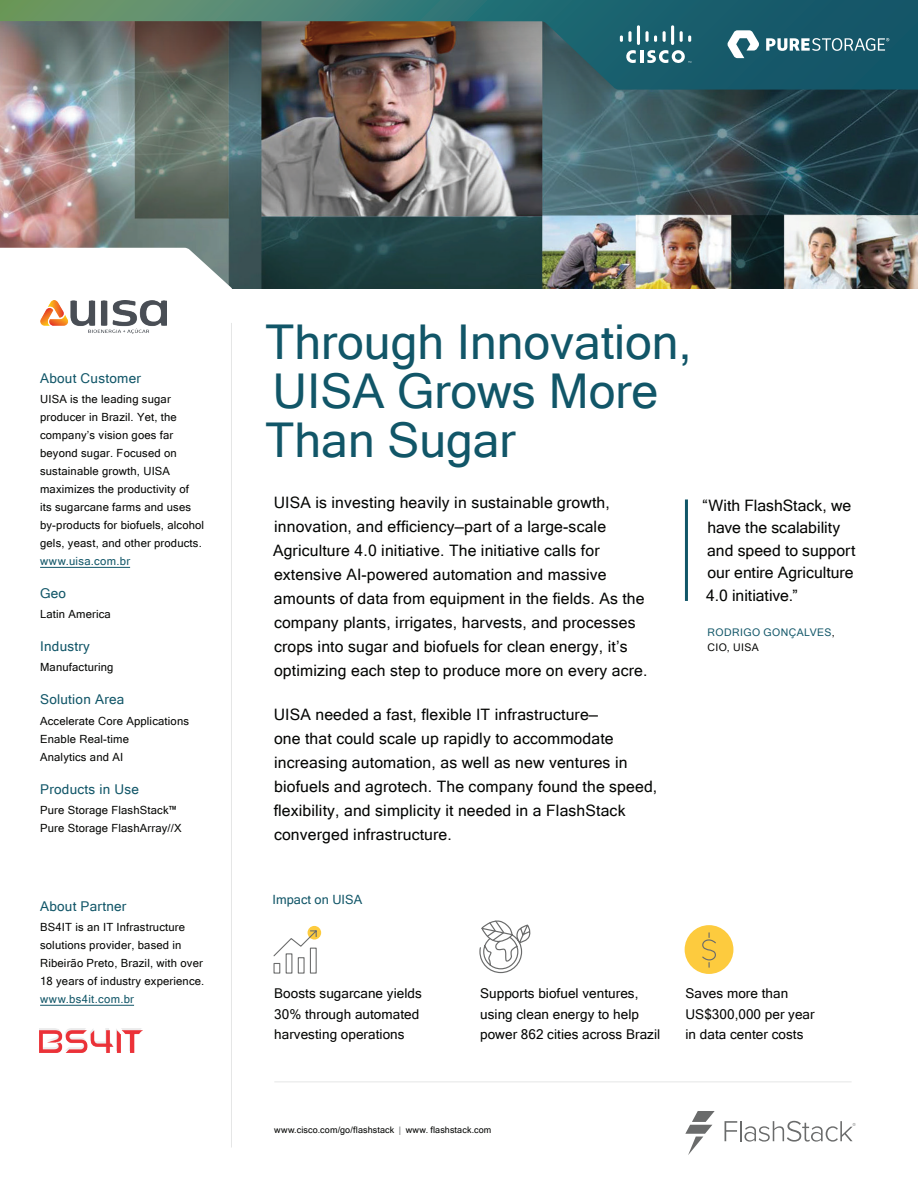
<style>
.page{position:relative;width:918px;height:1188px;background:#fff}
.page>*{position:absolute;margin:0;border:0;box-sizing:border-box;transform-origin:0 0}
.t1{font:48px/49.5px "Microsoft Sans Serif";color:#115668}
.t2{font:15.75px/24px "Microsoft Sans Serif";letter-spacing:.01em;color:#040503}
.t3{font:13.5px/20.2px "Microsoft Sans Serif";letter-spacing:.005em;color:#040503}
.t4{font:13.5px "Microsoft Sans Serif";letter-spacing:.02em;color:#115668}
.t5{font:12.75px "Microsoft Sans Serif";letter-spacing:.005em;color:#115668}
.t6{font:11.25px/18px "Microsoft Sans Serif";letter-spacing:.015em;color:#040503}
.t7{font:11.25px "Microsoft Sans Serif";letter-spacing:.03em;color:#115668}
.t8{font:10.5px/15px "Microsoft Sans Serif";letter-spacing:.04em;color:#115668}
.t9{font:9px "Microsoft Sans Serif";letter-spacing:.01em;color:#040503}
.s1{color:#040503}
.s2{color:#6a6b6b}
</style>
<div class="page">
<img style="left:233px;top:261px;width:685px;height:28px">
<img style="left:0;top:90px;width:918px;height:171px">
<svg style="left:0;top:248px;width:233px;height:805px"></svg>
<img style="left:0;top:0;width:918px;height:90px">
<hr style="left:231px;top:323px;width:1px;height:825px;background:#e5e6e6">
<hr style="left:274px;top:1082px;width:578px;height:1px;background:#e5e6e6">
<svg style="left:727px;top:30px;width:32px;height:28px"></svg>
<svg style="left:766px;top:38px;width:123px;height:13px"></svg>
<svg style="left:620px;top:25px;width:71px;height:38px"></svg>
<div style="left:308px;top:926px;width:13px;height:14px;background:#fdcb3e;border-radius:50%"></div>
<svg style="left:273px;top:929px;width:45px;height:45px"></svg>
<svg style="left:725px;top:1121px;width:131px;height:21px"></svg>
<svg style="left:685px;top:1111px;width:30px;height:44px"></svg>
<img style="left:41px;top:300px;width:126px;height:34px">
<hr style="left:685px;top:499px;width:3px;height:102px;background:#115668">
<img style="left:40px;top:1029px;width:103px;height:24px">
<hr style="left:40px;top:1005px;width:94px;height:1px;background:#115668">
<hr style="left:40px;top:567px;width:90px;height:1px;background:#115668">
<svg style="left:479px;top:920px;width:52px;height:54px"></svg>
<div style="left:685px;top:925px;width:48px;height:49px;background:#fdcb3e;border-radius:50%"></div>
<svg style="left:702px;top:932px;width:14px;height:36px"></svg>
<p class="t4" style="left:40px;top:371px;width:102px">About Customer</p>
<p class="t6" style="left:40px;top:390px;width:166px">UISA is the leading sugar producer in Brazil. Yet, the company’s vision goes far beyond sugar. Focused on sustainable growth, UISA maximizes the productivity of<br>its sugarcane farms and uses by-products for biofuels, alcohol gels, yeast, and other products.</p>
<p class="t7" style="left:40px;top:555px;width:92px">www.uisa.com.br</p>
<p class="t4" style="left:40px;top:586px;width:28px">Geo</p>
<p class="t6" style="left:40px;top:605px;width:72px">Latin America</p>
<p class="t4" style="left:40px;top:639px;width:51px">Industry</p>
<p class="t6" style="left:40px;top:658px;width:75px">Manufacturing</p>
<p class="t4" style="left:40px;top:692px;width:86px">Solution Area</p>
<p class="t6" style="left:40px;top:712px;width:150px">Accelerate Core Applications<br>Enable Real-time<br>Analytics and AI</p>
<p class="t4" style="left:40px;top:781px;width:100px">Products in Use</p>
<p class="t6" style="left:40px;top:801px;width:143px">Pure Storage FlashStack™<br>Pure Storage FlashArray//X</p>
<p class="t4" style="left:40px;top:898px;width:88px">About Partner</p>
<p class="t6" style="left:40px;top:918px;width:166px">BS4IT is an IT Infrastructure solutions provider, based in<br>Ribeirão Preto, Brazil, with over<br>18 years of industry experience.</p>
<p class="t7" style="left:40px;top:993px;width:95px">www.bs4it.com.br</p>
<h1 class="t1" style="left:265px;top:317px;width:428px">Through Innovation,<br>UISA Grows More<br>Than Sugar</h1>
<p class="t2" style="left:273px;top:490px;width:376px">UISA is investing heavily in sustainable growth, innovation, and efficiency—part of a large-scale Agriculture 4.0 initiative. The initiative calls for extensive AI-powered automation and massive amounts of data from equipment in the fields. As the company plants, irrigates, harvests, and processes crops into sugar and biofuels for clean energy, it’s optimizing each step to produce more on every acre.</p>
<p class="t2" style="left:274px;top:703px;width:385px">UISA needed a fast, flexible IT infrastructure—<br>one that could scale up rapidly to accommodate increasing automation, as well as new ventures in biofuels and agrotech. The company found the speed, flexibility, and simplicity it needed in a FlashStack converged infrastructure.</p>
<p class="t2" style="left:703px;top:494px;width:154px;line-height:22.5px">“With FlashStack, we have the scalability and speed to support our entire Agriculture<br>4.0 initiative.”</p>
<p class="t8" style="left:707px;top:625px;width:129px">RODRIGO GONҪALVES<span class="s1">,<br>CIO, UISA</span></p>
<p class="t5" style="left:272px;top:892px;width:91px">Impact on UISA</p>
<p class="t3" style="left:274px;top:984px;width:149px">Boosts sugarcane yields<br>30% through automated harvesting operations</p>
<p class="t3" style="left:480px;top:984px;width:182px">Supports biofuel ventures, using clean energy to help power 862 cities across Brazil</p>
<p class="t3" style="left:686px;top:984px;width:131px">Saves more than<br>US$300,000 per year in data center costs</p>
<p class="t9" style="left:274px;top:1124px;width:219px">www.cisco.com/go/flashstack <span class="s2">|</span> www. flashstack.com</p>
</div>
